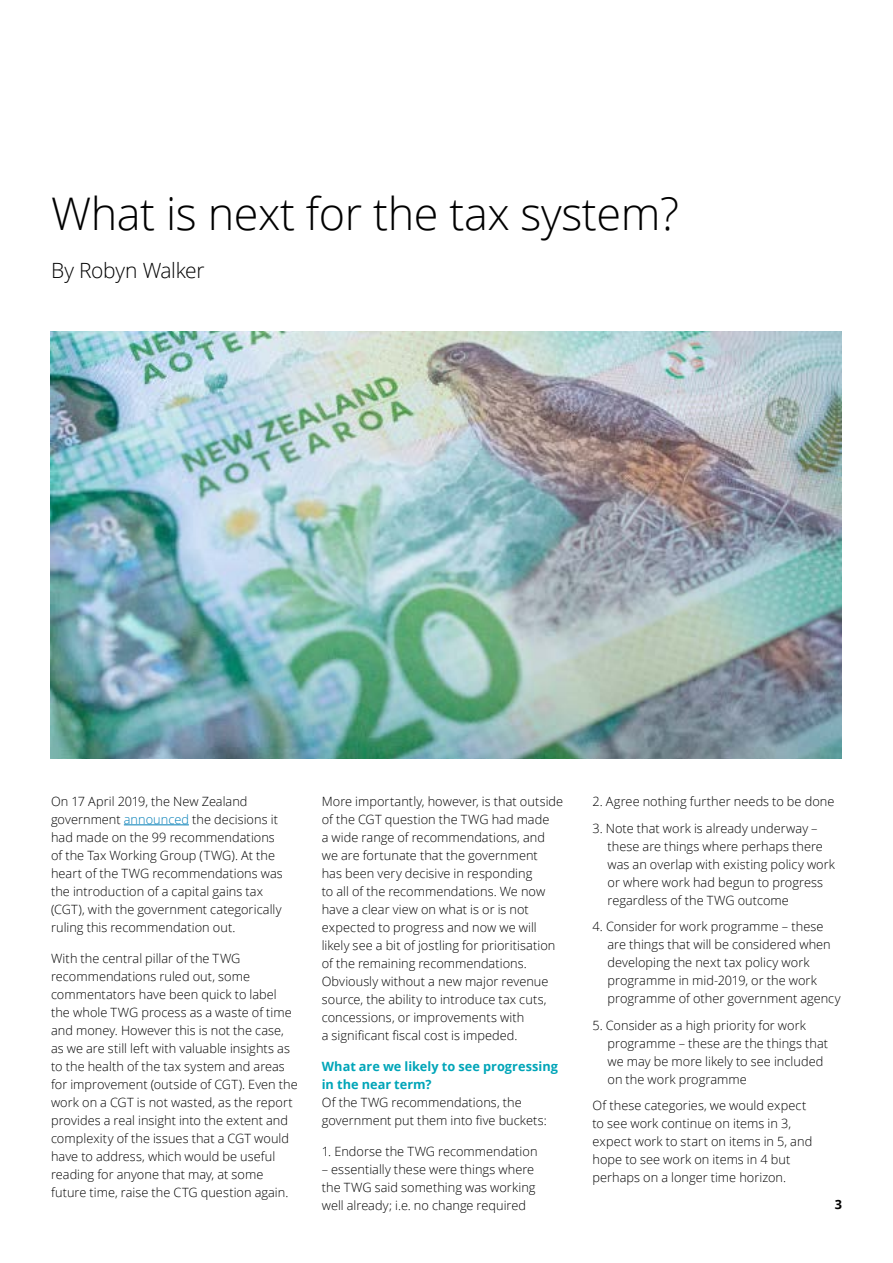
<style>
.page{position:relative;width:893px;height:1263px;background:#fff}
.page>*{position:absolute;margin:0;border:0;box-sizing:border-box;transform-origin:0 0}
.t1{font:300 45px "Open Sans";letter-spacing:-.01em;color:#000}
.t2{font:300 21px "Open Sans";letter-spacing:-.015em;color:#000}
.t3{font:300 12.75px/18px "Open Sans";letter-spacing:.005em;color:#000}
.t4{font:700 12.75px/18px "Open Sans";letter-spacing:.005em;color:#00a5b8}
.t5{font:700 12.75px "Open Sans";color:#000}
.s1{color:#007db6}
</style>
<div class="page">
<hr style="left:124px;top:824px;width:65px;height:1px;background:#007db6">
<img style="left:51px;top:332px;width:790px;height:426px">
<h1 class="t1" style="left:51px;top:183px;width:629px">What is next for the tax system?</h1>
<h2 class="t2" style="left:51px;top:256px;width:155px">By Robyn Walker</h2>
<p class="t3" style="left:51px;top:792px;width:233px">On 17 April 2019, the New Zealand government <span class="s1">announced</span> the decisions it had made on the 99 recommendations of the Tax Working Group (TWG). At the heart of the TWG recommendations was the introduction of a capital gains tax (CGT), with the government categorically ruling this recommendation out.</p>
<p class="t3" style="left:51px;top:949px;width:248px">With the central pillar of the TWG recommendations ruled out, some commentators have been quick to label the whole TWG process as a waste of time and money. However this is not the case, as we are still left with valuable insights as to the health of the tax system and areas for improvement (outside of CGT). Even the work on a CGT is not wasted, as the report provides a real insight into the extent and complexity of the issues that a CGT would have to address, which would be useful reading for anyone that may, at some future time, raise the CTG question again.</p>
<p class="t3" style="left:322px;top:792px;width:243px">More importantly, however, is that outside of the CGT question the TWG had made<br>a wide range of recommendations, and we are fortunate that the government<br>has been very decisive in responding<br>to all of the recommendations. We now have a clear view on what is or is not expected to progress and now we will likely see a bit of jostling for prioritisation of the remaining recommendations.<br>Obviously without a new major revenue source, the ability to introduce tax cuts, concessions, or improvements with<br>a significant fiscal cost is impeded.</p>
<p class="t4" style="left:322px;top:1057px;width:238px">What are we likely to see progressing in the near term?</p>
<p class="t3" style="left:322px;top:1093px;width:226px">Of the TWG recommendations, the government put them into five buckets:</p>
<p class="t3" style="left:322px;top:1141px;width:217px">1. Endorse the TWG recommendation</p>
<p class="t3" style="left:322px;top:1159px;width:215px;text-align:justify">– essentially these were things where the TWG said something was working well already; i.e. no change required</p>
<p class="t3" style="left:592px;top:792px;width:243px">2. Agree nothing further needs to be done</p>
<p class="t3" style="left:607px;top:818px;width:229px;text-indent:-15px">3. Note that work is already underway – these are things where perhaps there was an overlap with existing policy work or where work had begun to progress regardless of the TWG outcome</p>
<p class="t3" style="left:607px;top:917px;width:235px;text-indent:-15px">4. Consider for work programme – these are things that will be considered when developing the next tax policy work programme in mid-2019, or the work programme of other government agency</p>
<p class="t3" style="left:607px;top:1015px;width:222px;text-indent:-15px">5. Consider as a high priority for work programme – these are the things that we may be more likely to see included on the work programme</p>
<p class="t3" style="left:592px;top:1096px;width:221px">Of these categories, we would expect to see work continue on items in 3, expect work to start on items in 5, and hope to see work on items in 4 but perhaps on a longer time horizon.</p>
<p class="t5" style="left:835px;top:1195px;width:9px">3</p>
</div>
